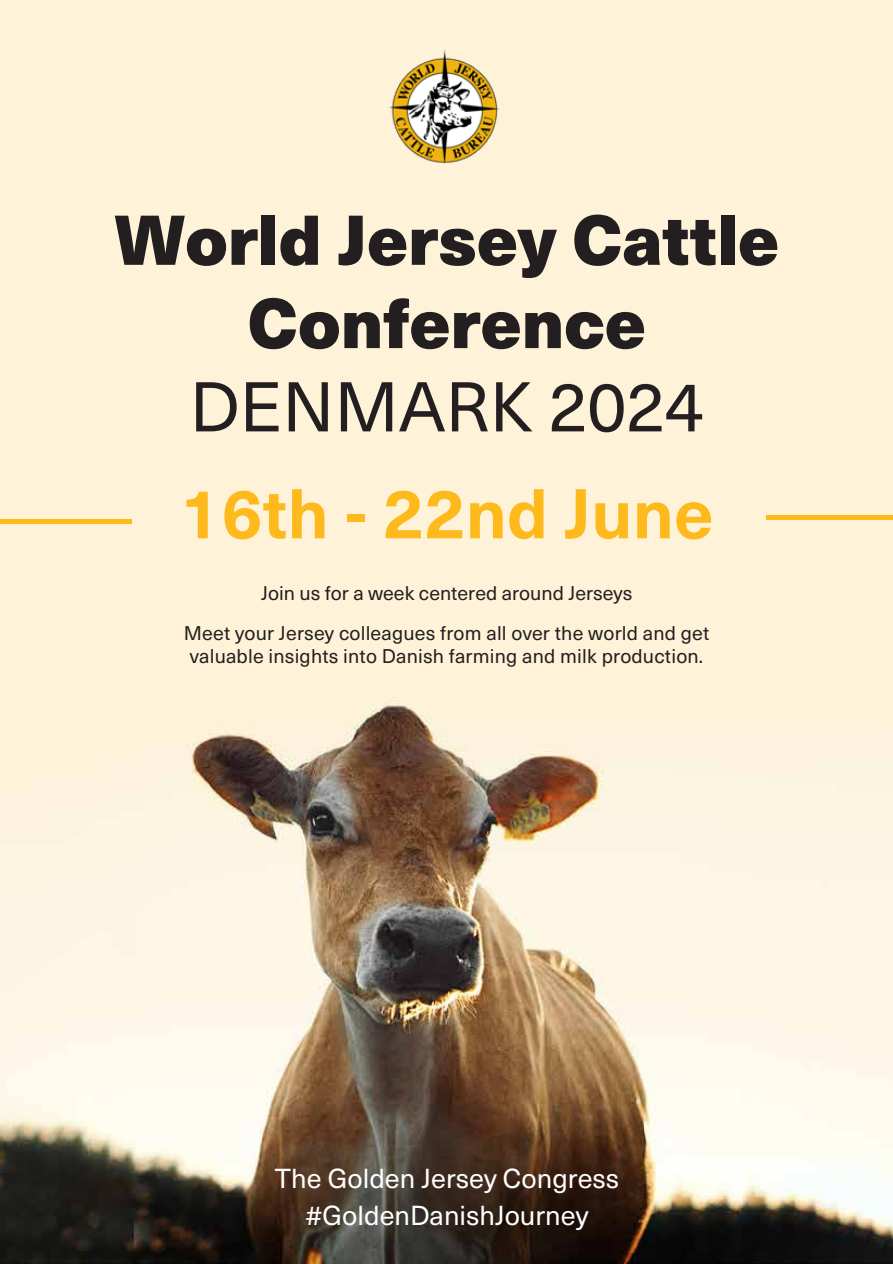
<style>
.page{position:relative;width:893px;height:1264px;background:#fff}
.page>*{position:absolute;margin:0;border:0;box-sizing:border-box;transform-origin:0 0}
.t1{font:900 69px/83.2px "Neue Haas Unica W1 G";color:#231f20;text-align:center}
.t2{font:700 69px "Neue Haas Unica W1 G";color:#feb91d}
.t3{font:27px/37.2px "Neue Haas Unica W1 G";color:#fff;text-align:center}
.t4{font:19.5px/22.5px "Neue Haas Unica W1 G";letter-spacing:.01em;color:#231f20;text-align:center}
.s1{font-weight:400}
</style>
<div class="page">
<img style="left:0;top:0;width:892px;height:1263px">
<hr style="left:0;top:519px;width:132px;height:4px;background:#feb91d">
<hr style="left:766px;top:515px;width:126px;height:4px;background:#feb91d">
<img style="left:386px;top:48px;width:121px;height:116px">
<h1 class="t1" style="left:114px;top:195px;width:666px">World Jersey Cattle<br>Conference<br><span class="s1">DENMARK 2024</span></h1>
<h1 class="t2" style="left:180px;top:458px;width:535px">16th - 22nd June</h1>
<p class="t4" style="left:261px;top:580px;width:373px">Join us for a week centered around Jerseys</p>
<h2 class="t4" style="left:184px;top:620px;width:527px">Meet your Jersey colleagues from all over the world and get valuable insights into Danish farming and milk production.</h2>
<p class="t3" style="left:275px;top:1158px;width:346px">The Golden Jersey Congress #GoldenDanishJourney</p>
</div>
